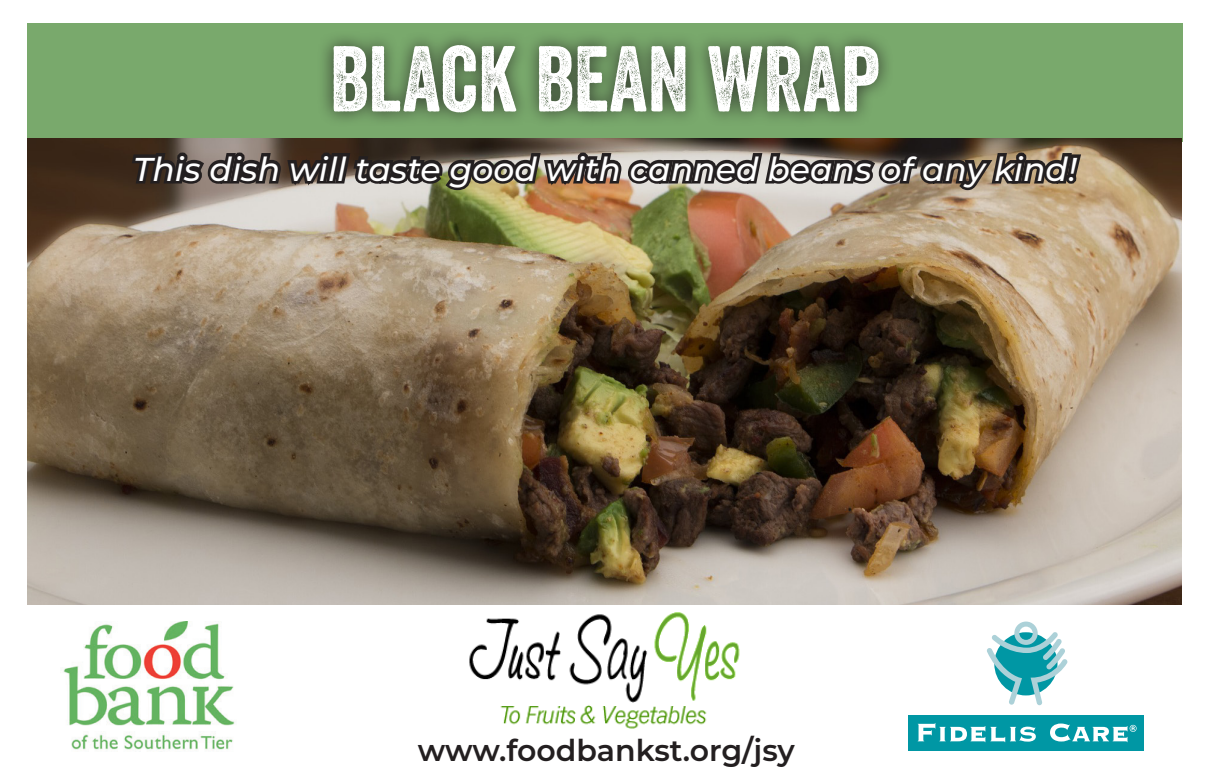
<style>
.page{position:relative;width:1210px;height:778px;background:#fff}
.page>*{position:absolute;margin:0;border:0;box-sizing:border-box;transform-origin:0 0}
.t1{font:90px "Veneer Two";color:#fff}
.t2{font:italic 500 33px "Montserrat";color:#fff}
.t3{font:600 30px "Montserrat";color:#231f20}
</style>
<div class="page">
<div style="left:27px;top:23px;width:1155px;height:118px;background:#79a96c"></div>
<div style="left:317px;top:29px;width:578px;height:99px;background:#231f20;opacity:.75"></div>
<img style="left:27px;top:138px;width:1155px;height:466px">
<img style="left:128px;top:149px;width:957px;height:87px">
<img style="left:469px;top:612px;width:271px;height:117px">
<svg style="left:987px;top:621px;width:80px;height:84px"></svg>
<div style="left:908px;top:715px;width:236px;height:36px;background:#0097a4"></div>
<svg style="left:917px;top:723px;width:119px;height:19px"></svg>
<svg style="left:1050px;top:723px;width:86px;height:19px"></svg>
<img style="left:63px;top:621px;width:172px;height:129px">
<p class="t1" style="left:330px;top:24px;width:552px">BLACK BEAN WRAP</p>
<p class="t2" style="left:133px;top:146px;width:945px">This dish will taste good with canned beans of any kind!</p>
<p class="t3" style="left:418px;top:729px;width:378px">www.foodbankst.org/jsy</p>
</div>
